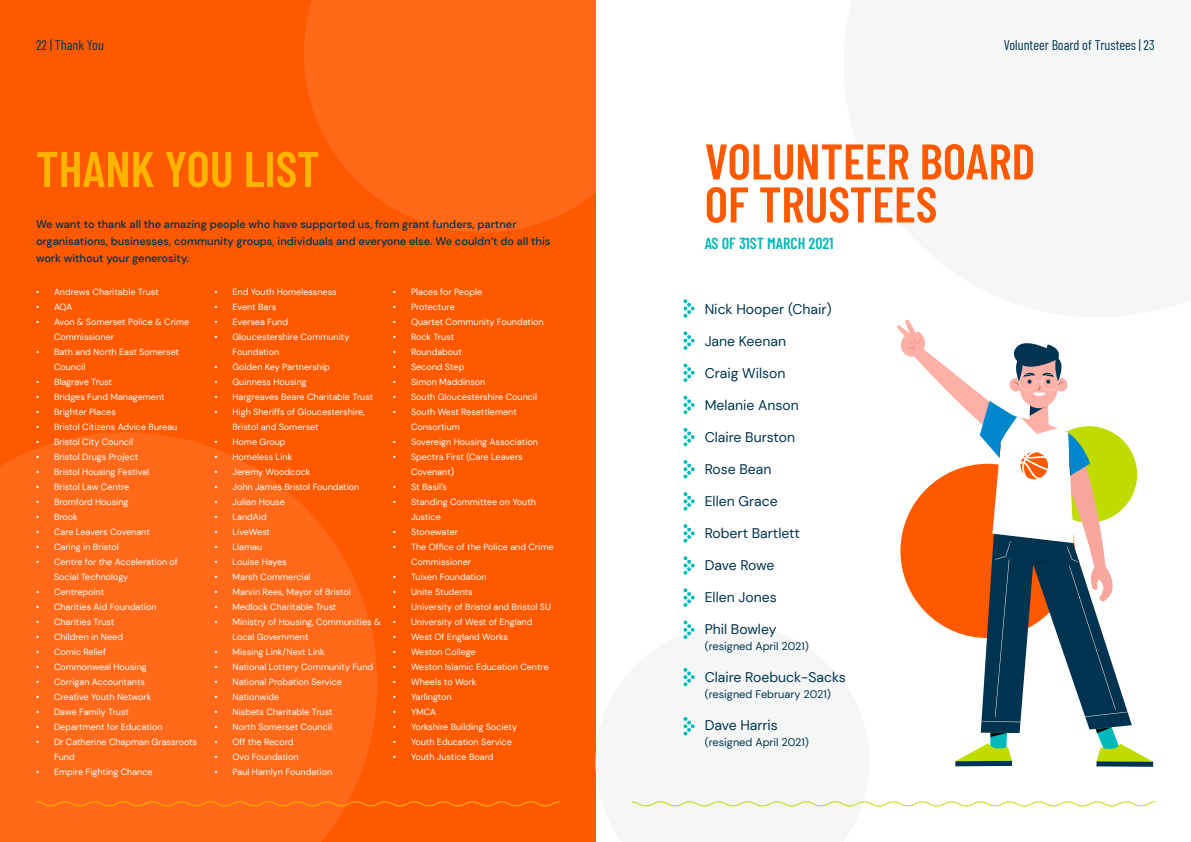
<style>
.page{position:relative;width:1191px;height:842px;background:#fff}
.page>*{position:absolute;margin:0;border:0;box-sizing:border-box;transform-origin:0 0}
.t1{font:600 50px/43px "Barlow Condensed";color:#ff5900}
.t2{font:600 50px "Barlow Condensed";color:#ffb500}
.t3{font:600 16px "Barlow Condensed";color:#00baba}
.t4{font:14px "DM Sans";color:#00334f}
.t5{font:14px "Barlow Condensed";color:#00334f}
.t6{font:14px "DM Sans";letter-spacing:-.02em;color:#00334f}
.t7{font:500 11px/17px "DM Sans";color:#00334f}
.t8{font:11px "DM Sans";color:#00334f}
.t9{font:9px/15px "DM Sans";color:#fff}
</style>
<div class="page">
<div style="left:0;top:0;width:595px;height:842px;background:#ff5900"></div>
<svg style="left:0;top:432px;width:377px;height:410px;background:#ff6716"></svg>
<svg style="left:304px;top:0;width:292px;height:232px;background:#ff6615"></svg>
<svg style="left:683px;top:299px;width:12px;height:19px"></svg>
<svg style="left:683px;top:524px;width:12px;height:19px"></svg>
<svg style="left:683px;top:363px;width:12px;height:19px"></svg>
<svg style="left:683px;top:588px;width:12px;height:19px"></svg>
<svg style="left:683px;top:460px;width:12px;height:19px"></svg>
<svg style="left:683px;top:668px;width:12px;height:18px"></svg>
<svg style="left:683px;top:331px;width:12px;height:19px"></svg>
<svg style="left:683px;top:556px;width:12px;height:19px"></svg>
<svg style="left:683px;top:428px;width:12px;height:18px"></svg>
<svg style="left:683px;top:395px;width:12px;height:19px"></svg>
<svg style="left:683px;top:620px;width:12px;height:19px"></svg>
<svg style="left:683px;top:492px;width:12px;height:19px"></svg>
<svg style="left:683px;top:717px;width:12px;height:19px"></svg>
<svg style="left:35px;top:801px;width:525px;height:6px"></svg>
<svg style="left:631px;top:801px;width:525px;height:6px"></svg>
<svg style="left:897px;top:319px;width:256px;height:448px"></svg>
<h3 class="t5" style="left:36px;top:35px;width:70px">22 | Thank You</h3>
<h1 class="t2" style="left:36px;top:133px;width:285px">THANK YOU LIST</h1>
<p class="t7" style="left:36px;top:215px;width:516px">We want to thank all the amazing people who have supported us, from grant funders, partner organisations, businesses, community groups, individuals and everyone else. We couldn’t do all this work without your generosity.</p>
<p class="t9" style="left:36px;top:284px;width:124px">• Andrews Charitable Trust</p>
<p class="t9" style="left:36px;top:299px;width:38px">• AQA</p>
<p class="t9" style="left:54px;top:314px;width:137px;text-indent:-18px">• Avon &amp; Somerset Police &amp; Crime<br>Commissioner</p>
<p class="t9" style="left:54px;top:344px;width:127px;text-indent:-18px">• Bath and North East Somerset<br>Council</p>
<p class="t9" style="left:36px;top:374px;width:77px">• Blagrave Trust</p>
<p class="t9" style="left:36px;top:389px;width:130px">• Bridges Fund Management</p>
<p class="t9" style="left:36px;top:404px;width:81px">• Brighter Places</p>
<p class="t9" style="left:36px;top:419px;width:143px">• Bristol Citizens Advice Bureau</p>
<p class="t9" style="left:36px;top:434px;width:99px">• Bristol City Council</p>
<p class="t9" style="left:36px;top:449px;width:104px">• Bristol Drugs Project</p>
<p class="t9" style="left:36px;top:464px;width:114px">• Bristol Housing Festival</p>
<p class="t9" style="left:36px;top:479px;width:95px">• Bristol Law Centre</p>
<p class="t9" style="left:36px;top:494px;width:94px">• Bromford Housing</p>
<p class="t9" style="left:36px;top:509px;width:43px">• Brook</p>
<p class="t9" style="left:36px;top:524px;width:115px">• Care Leavers Covenant</p>
<p class="t9" style="left:36px;top:539px;width:84px">• Caring in Bristol</p>
<p class="t9" style="left:54px;top:554px;width:125px;text-indent:-18px">• Centre for the Acceleration of<br>Social Technology</p>
<p class="t9" style="left:36px;top:584px;width:70px">• Centrepoint</p>
<p class="t9" style="left:36px;top:599px;width:122px">• Charities Aid Foundation</p>
<p class="t9" style="left:36px;top:614px;width:80px">• Charities Trust</p>
<p class="t9" style="left:36px;top:629px;width:88px">• Children in Need</p>
<p class="t9" style="left:36px;top:644px;width:71px">• Comic Relief</p>
<p class="t9" style="left:36px;top:659px;width:112px">• Commonweal Housing</p>
<p class="t9" style="left:36px;top:674px;width:110px">• Corrigan Accountants</p>
<p class="t9" style="left:36px;top:689px;width:117px">• Creative Youth Network</p>
<p class="t9" style="left:36px;top:704px;width:94px">• Dawe Family Trust</p>
<p class="t9" style="left:36px;top:719px;width:128px">• Department for Education</p>
<p class="t9" style="left:54px;top:734px;width:145px;text-indent:-18px">• Dr Catherine Chapman Grassroots<br>Fund</p>
<p class="t9" style="left:36px;top:764px;width:118px">• Empire Fighting Chance</p>
<p class="t9" style="left:214px;top:284px;width:124px">• End Youth Homelessness</p>
<p class="t9" style="left:214px;top:299px;width:63px">• Event Bars</p>
<p class="t9" style="left:214px;top:314px;width:75px">• Eversea Fund</p>
<p class="t9" style="left:232px;top:329px;width:118px;text-indent:-18px">• Gloucestershire Community<br>Foundation</p>
<p class="t9" style="left:214px;top:359px;width:117px">• Golden Key Partnership</p>
<p class="t9" style="left:214px;top:374px;width:94px">• Guinness Housing</p>
<p class="t9" style="left:214px;top:389px;width:160px">• Hargreaves Beare Charitable Trust</p>
<p class="t9" style="left:232px;top:404px;width:134px;text-indent:-18px">• High Sheriffs of Gloucestershire,<br>Bristol and Somerset</p>
<p class="t9" style="left:214px;top:434px;width:73px">• Home Group</p>
<p class="t9" style="left:214px;top:449px;width:79px">• Homeless Link</p>
<p class="t9" style="left:214px;top:464px;width:97px">• Jeremy Woodcock</p>
<p class="t9" style="left:214px;top:479px;width:146px">• John James Bristol Foundation</p>
<p class="t9" style="left:214px;top:494px;width:72px">• Julian House</p>
<p class="t9" style="left:214px;top:509px;width:54px">• LandAid</p>
<p class="t9" style="left:214px;top:524px;width:57px">• LiveWest</p>
<p class="t9" style="left:214px;top:539px;width:49px">• Llamau</p>
<p class="t9" style="left:214px;top:554px;width:74px">• Louise Hayes</p>
<p class="t9" style="left:214px;top:569px;width:98px">• Marsh Commercial</p>
<p class="t9" style="left:214px;top:584px;width:138px">• Marvin Rees, Mayor of Bristol</p>
<p class="t9" style="left:214px;top:599px;width:123px">• Medlock Charitable Trust</p>
<p class="t9" style="left:232px;top:614px;width:150px;text-indent:-18px">• Ministry of Housing, Communities &amp;<br>Local Government</p>
<p class="t9" style="left:214px;top:644px;width:112px">• Missing Link/Next Link</p>
<p class="t9" style="left:214px;top:659px;width:160px">• National Lottery Community Fund</p>
<p class="t9" style="left:214px;top:674px;width:129px">• National Probation Service</p>
<p class="t9" style="left:214px;top:689px;width:66px">• Nationwide</p>
<p class="t9" style="left:214px;top:704px;width:119px">• Nisbets Charitable Trust</p>
<p class="t9" style="left:214px;top:719px;width:119px">• North Somerset Council</p>
<p class="t9" style="left:214px;top:734px;width:80px">• Off the Record</p>
<p class="t9" style="left:214px;top:749px;width:85px">• Ovo Foundation</p>
<p class="t9" style="left:214px;top:764px;width:119px">• Paul Hamlyn Foundation</p>
<p class="t9" style="left:393px;top:284px;width:91px">• Places for People</p>
<p class="t9" style="left:393px;top:299px;width:63px">• Protecture</p>
<p class="t9" style="left:393px;top:314px;width:152px">• Quartet Community Foundation</p>
<p class="t9" style="left:393px;top:329px;width:63px">• Rock Trust</p>
<p class="t9" style="left:393px;top:344px;width:70px">• Roundabout</p>
<p class="t9" style="left:393px;top:359px;width:73px">• Second Step</p>
<p class="t9" style="left:393px;top:374px;width:94px">• Simon Maddinson</p>
<p class="t9" style="left:393px;top:389px;width:146px">• South Gloucestershire Council</p>
<p class="t9" style="left:411px;top:404px;width:107px;text-indent:-18px">• South West Resettlement<br>Consortium</p>
<p class="t9" style="left:393px;top:434px;width:146px">• Sovereign Housing Association</p>
<p class="t9" style="left:411px;top:449px;width:113px;text-indent:-18px">• Spectra First (Care Leavers<br>Covenant)</p>
<p class="t9" style="left:393px;top:479px;width:56px">• St Basil’s</p>
<p class="t9" style="left:411px;top:494px;width:126px;text-indent:-18px">• Standing Committee on Youth<br>Justice</p>
<p class="t9" style="left:393px;top:524px;width:67px">• Stonewater</p>
<p class="t9" style="left:411px;top:539px;width:144px;text-indent:-18px">• The Office of the Police and Crime<br>Commissioner</p>
<p class="t9" style="left:393px;top:569px;width:95px">• Tuixen Foundation</p>
<p class="t9" style="left:393px;top:584px;width:81px">• Unite Students</p>
<p class="t9" style="left:393px;top:599px;width:159px">• University of Bristol and Bristol SU</p>
<p class="t9" style="left:393px;top:614px;width:141px">• University of West of England</p>
<p class="t9" style="left:393px;top:629px;width:116px">• West Of England Works</p>
<p class="t9" style="left:393px;top:644px;width:84px">• Weston College</p>
<p class="t9" style="left:393px;top:659px;width:157px">• Weston Islamic Education Centre</p>
<p class="t9" style="left:393px;top:674px;width:85px">• Wheels to Work</p>
<p class="t9" style="left:393px;top:689px;width:60px">• Yarlington</p>
<p class="t9" style="left:393px;top:704px;width:45px">• YMCA</p>
<p class="t9" style="left:393px;top:719px;width:125px">• Yorkshire Building Society</p>
<p class="t9" style="left:393px;top:734px;width:120px">• Youth Education Service</p>
<p class="t9" style="left:393px;top:749px;width:102px">• Youth Justice Board</p>
<h3 class="t5" style="left:1003px;top:35px;width:153px">Volunteer Board of Trustees | 23</h3>
<h1 class="t1" style="left:704px;top:137px;width:332px">VOLUNTEER BOARD<br>OF TRUSTEES</h1>
<h2 class="t3" style="left:704px;top:232px;width:130px">AS OF 31ST MARCH 2021</h2>
<h3 class="t4" style="left:704px;top:300px;width:128px">Nick Hooper (Chair)</h3>
<h3 class="t4" style="left:704px;top:332px;width:83px">Jane Keenan</h3>
<h3 class="t4" style="left:704px;top:364px;width:82px">Craig Wilson</h3>
<h3 class="t4" style="left:704px;top:396px;width:96px">Melanie Anson</h3>
<h3 class="t4" style="left:704px;top:428px;width:92px">Claire Burston</h3>
<h3 class="t4" style="left:704px;top:460px;width:68px">Rose Bean</h3>
<h3 class="t4" style="left:704px;top:492px;width:74px">Ellen Grace</h3>
<h3 class="t4" style="left:704px;top:524px;width:97px">Robert Bartlett</h3>
<h3 class="t6" style="left:704px;top:556px;width:71px">Dave Rowe</h3>
<h3 class="t4" style="left:704px;top:588px;width:74px">Ellen Jones</h3>
<h3 class="t4" style="left:704px;top:620px;width:73px">Phil Bowley</h3>
<p class="t8" style="left:704px;top:639px;width:106px">(resigned April 2021)</p>
<h3 class="t4" style="left:704px;top:668px;width:143px">Claire Roebuck-Sacks</h3>
<p class="t8" style="left:704px;top:687px;width:128px">(resigned February 2021)</p>
<h3 class="t4" style="left:704px;top:716px;width:75px">Dave Harris</h3>
<p class="t8" style="left:704px;top:735px;width:106px">(resigned April 2021)</p>
</div>
